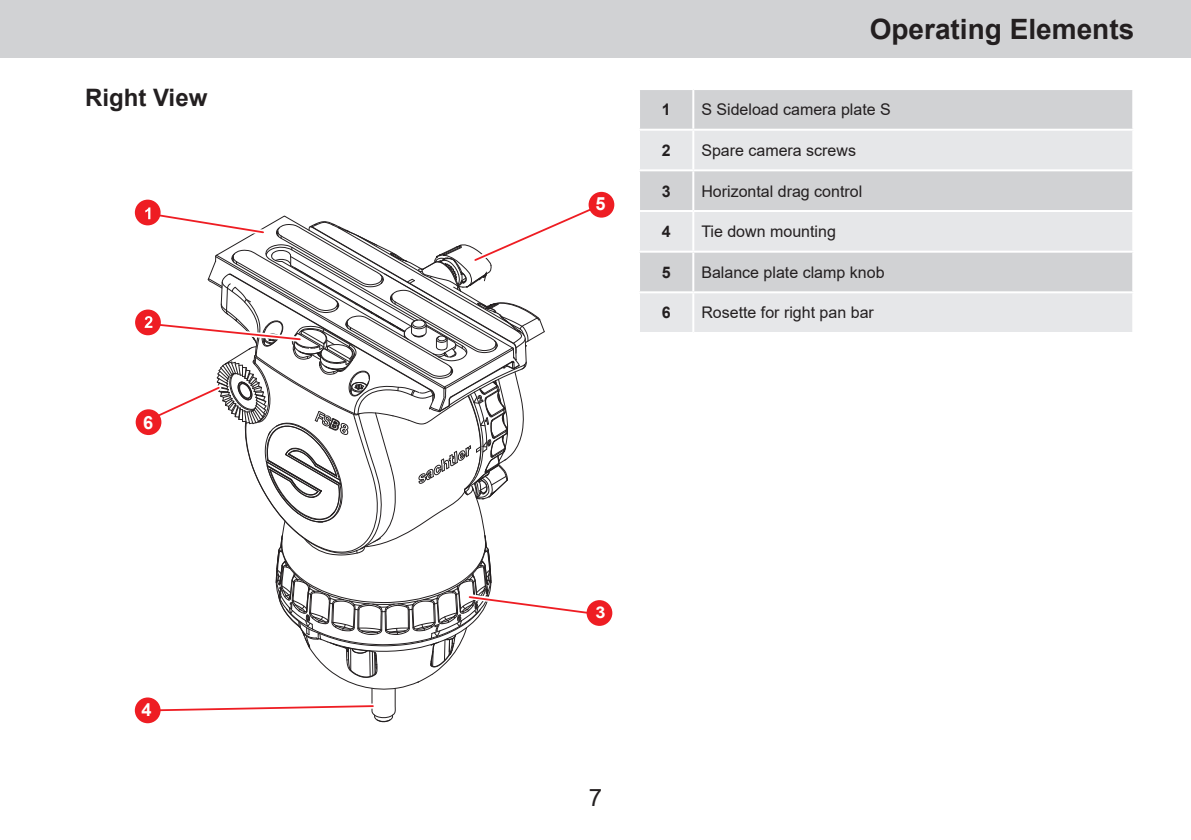
<style>
.page{position:relative;width:1191px;height:840px;background:#fff}
.page>*{position:absolute;margin:0;border:0;box-sizing:border-box;transform-origin:0 0}
.Title_Right{font:700 28px "Arial";color:#231f20}
.Heading_1{font:700 24px "Arial";color:#231f20}
.t1{font:24px "Arial";color:#231f20}
.t2{font:700 18.2px "Arial";color:#fff}
.t3{font:700 16.2px "Arial";color:#fff;scale:1.12 1}
.Table_Text_Left{font:16px "Arial";color:#231f20}
.Table_Text_Bold{font:700 16px "Arial";color:#231f20}
</style>
<div class="page">
<div style="left:0;top:0;width:1191px;height:58px;background:#d1d2d4"></div>
<div style="left:640px;top:90px;width:492px;height:39px;background:#d1d2d4"></div>
<svg style="left:640px;top:131px;width:492px;height:201px;background:#dddee0"></svg>
<hr style="left:693px;top:291px;width:441px;height:2px;background:#fff">
<hr style="left:638px;top:291px;width:55px;height:2px;background:#fff">
<hr style="left:692px;top:293px;width:2px;height:39px;background:#fff">
<hr style="left:692px;top:90px;width:2px;height:39px;background:#fff">
<hr style="left:692px;top:131px;width:2px;height:38px;background:#fff">
<hr style="left:638px;top:169px;width:55px;height:2px;background:#fff">
<hr style="left:693px;top:169px;width:441px;height:2px;background:#fff">
<hr style="left:692px;top:171px;width:2px;height:39px;background:#fff">
<hr style="left:638px;top:210px;width:55px;height:2px;background:#fff">
<hr style="left:693px;top:210px;width:441px;height:2px;background:#fff">
<hr style="left:692px;top:212px;width:2px;height:38px;background:#fff">
<hr style="left:638px;top:250px;width:55px;height:2px;background:#fff">
<hr style="left:693px;top:250px;width:441px;height:2px;background:#fff">
<hr style="left:692px;top:252px;width:2px;height:39px;background:#fff">
<div style="left:135px;top:199px;width:26px;height:26px;background:#ee1d23;border-radius:50%"></div>
<svg style="left:135px;top:309px;width:26px;height:26px"></svg>
<div style="left:586px;top:599px;width:26px;height:26px;background:#ee1d23;border-radius:50%"></div>
<div style="left:135px;top:697px;width:26px;height:25px;background:#ee1d23;border-radius:50%"></div>
<div style="left:588px;top:192px;width:26px;height:25px;background:#ee1d23;border-radius:50%"></div>
<svg style="left:138px;top:199px;width:468px;height:523px"></svg>
<div style="left:136px;top:409px;width:25px;height:26px;background:#ee1d23;border-radius:50%"></div>
<p class="Heading_1" style="left:85px;top:80px;width:124px">Right View</p>
<p class="t2" style="left:143px;top:409px;width:12px">6</p>
<p class="t2" style="left:141px;top:696px;width:12px">4</p>
<p class="t2" style="left:595px;top:191px;width:12px">5</p>
<p class="Title_Right" style="left:869px;top:10px;width:266px">Operating Elements</p>
<p class="Table_Text_Bold" style="left:661px;top:98px;width:10px">1</p>
<p class="Table_Text_Left" style="left:701px;top:98px;width:191px">S Sideload camera plate S</p>
<p class="Table_Text_Bold" style="left:661px;top:139px;width:10px">2</p>
<p class="Table_Text_Left" style="left:701px;top:139px;width:156px">Spare camera screws</p>
<p class="Table_Text_Bold" style="left:661px;top:179px;width:10px">3</p>
<p class="Table_Text_Left" style="left:701px;top:180px;width:162px">Horizontal drag control</p>
<p class="Table_Text_Bold" style="left:661px;top:220px;width:10px">4</p>
<p class="Table_Text_Left" style="left:701px;top:220px;width:136px">Tie down mounting</p>
<p class="Table_Text_Bold" style="left:661px;top:261px;width:10px">5</p>
<p class="Table_Text_Left" style="left:701px;top:261px;width:185px">Balance plate clamp knob</p>
<p class="Table_Text_Bold" style="left:661px;top:301px;width:10px">6</p>
<p class="Table_Text_Left" style="left:701px;top:302px;width:174px">Rosette for right pan bar</p>
<p class="t3" style="left:595px;top:601px;width:11px">3</p>
<h2 class="t1" style="left:589px;top:780px;width:15px">7</h2>
</div>
